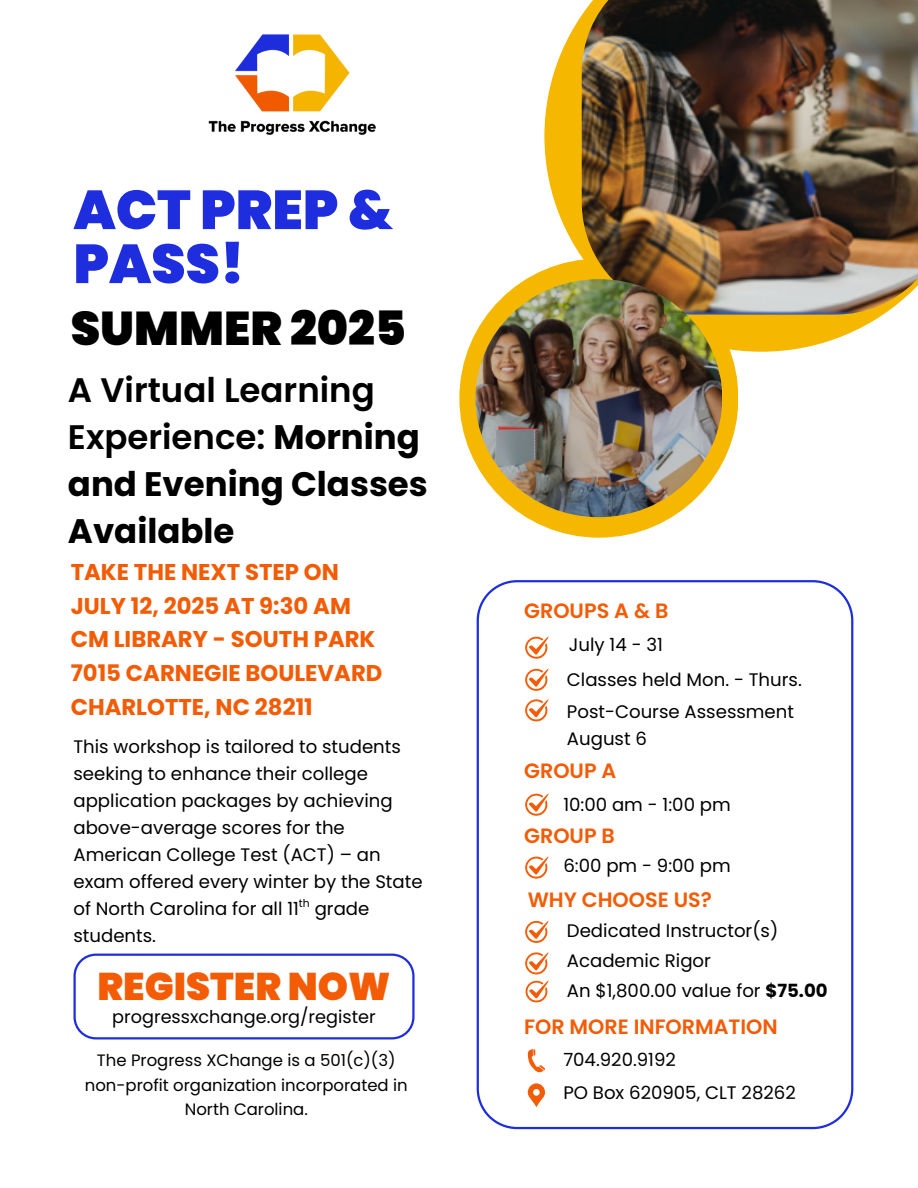
<style>
.page{position:relative;width:918px;height:1188px;background:#fff}
.page>*{position:absolute;margin:0;border:0;box-sizing:border-box;transform-origin:0 0}
.t1{font:900 54.75px/54px "Poppins";color:#1e2ede}
.t2{font:900 47.25px "Poppins";color:#000}
.t3{font:900 38.55px "Poppins";color:#f35b04}
.t4{font:700 34.05px/47.2px "Poppins";color:#000}
.t5{font:700 22.8px/33.8px "Poppins";color:#f35b04}
.t6{font:600 20.7px "Poppins";color:#f35b04}
.t7{font:18.15px/27px "Poppins";color:#000}
.t8{font:17.7px "Poppins";color:#000}
.t9{font:16.5px "Poppins";color:#000}
.t10{font:10.95px "Poppins";color:#000}
.s1{font-weight:600}
.s2{font-weight:700}
</style>
<div class="page">
<svg style="left:544px;top:15px;width:339px;height:337px;fill:#f6b700"></svg>
<div style="left:459px;top:259px;width:279px;height:279px;background:#f6b700;border-radius:50%"></div>
<svg style="left:477px;top:580px;width:376px;height:549px"></svg>
<svg style="left:73px;top:954px;width:341px;height:85px"></svg>
<svg style="left:524px;top:636px;width:25px;height:23px"></svg>
<svg style="left:524px;top:793px;width:25px;height:23px"></svg>
<svg style="left:524px;top:668px;width:25px;height:23px"></svg>
<svg style="left:524px;top:856px;width:25px;height:23px"></svg>
<svg style="left:524px;top:699px;width:25px;height:22px"></svg>
<svg style="left:524px;top:920px;width:25px;height:23px"></svg>
<svg style="left:524px;top:952px;width:25px;height:22px"></svg>
<svg style="left:528px;top:1083px;width:17px;height:24px"></svg>
<svg style="left:528px;top:1049px;width:17px;height:24px"></svg>
<img style="left:208px;top:34px;width:168px;height:101px">
<svg style="left:525px;top:980px;width:23px;height:23px"></svg>
<img style="left:582px;top:0;width:336px;height:315px">
<img style="left:475px;top:279px;width:247px;height:238px;border-radius:50%">
<h2 class="t1" style="left:73px;top:183px;width:321px">ACT PREP &amp;<br>PASS!</h2>
<h5 class="t2" style="left:71px;top:295px;width:337px">SUMMER 2025</h5>
<h1 class="t4" style="left:68px;top:366px;width:361px"><span class="s1">A Virtual Learning<br>Experience:</span> Morning and Evening Classes<br>Available</h1>
<h5 class="t5" style="left:71px;top:555px;width:313px">TAKE THE NEXT STEP ON<br>JULY 12, 2025 AT 9:30 AM<br>CM LIBRARY - SOUTH PARK<br>7015 CARNEGIE BOULEVARD<br>CHARLOTTE, NC 28211</h5>
<p class="t7" style="left:73px;top:733px;width:351px">This workshop is tailored to students seeking to enhance their college application packages by achieving above-average scores for the<br>American College Test (ACT) – an exam offered every winter by the State of North Carolina for all 11 grade students.</p>
<p class="t10" style="left:299px;top:896px;width:12px">th</p>
<h4 class="t3" style="left:98px;top:959px;width:294px">REGISTER NOW</h4>
<h3 class="t8" style="left:112px;top:1004px;width:265px">progressxchange.org/register</h3>
<p class="t9" style="left:97px;top:1048px;width:300px">The Progress XChange is a 501(c)(3)</p>
<p class="t9" style="left:85px;top:1073px;width:324px">non-profit organization incorporated in</p>
<p class="t9" style="left:185px;top:1098px;width:125px">North Carolina.</p>
<p class="t6" style="left:524px;top:597px;width:146px">GROUPS A &amp; B</p>
<p class="t7" style="left:569px;top:631px;width:96px">July 14 - 31</p>
<h5 class="t7" style="left:567px;top:666px;width:236px">Classes held Mon. - Thurs.</h5>
<p class="t7" style="left:567px;top:698px;width:229px">Post-Course Assessment</p>
<p class="t7" style="left:567px;top:725px;width:82px">August 6</p>
<p class="t6" style="left:524px;top:756px;width:94px">GROUP A</p>
<p class="t7" style="left:563px;top:791px;width:169px">10:00 am - 1:00 pm</p>
<p class="t6" style="left:524px;top:822px;width:92px">GROUP B</p>
<h5 class="t7" style="left:563px;top:853px;width:169px">6:00 pm - 9:00 pm</h5>
<h5 class="t6" style="left:528px;top:885px;width:186px">WHY CHOOSE US?</h5>
<p class="t7" style="left:567px;top:917px;width:213px">Dedicated Instructor(s)</p>
<p class="t7" style="left:567px;top:947px;width:146px">Academic Rigor</p>
<p class="t7" style="left:567px;top:977px;width:262px">An $1,800.00 value for <span class="s2">$75.00</span></p>
<p class="t6" style="left:524px;top:1012px;width:255px">FOR MORE INFORMATION</p>
<p class="t7" style="left:563px;top:1046px;width:114px">704.920.9192</p>
<p class="t7" style="left:563px;top:1079px;width:234px">PO Box 620905, CLT 28262</p>
</div>
